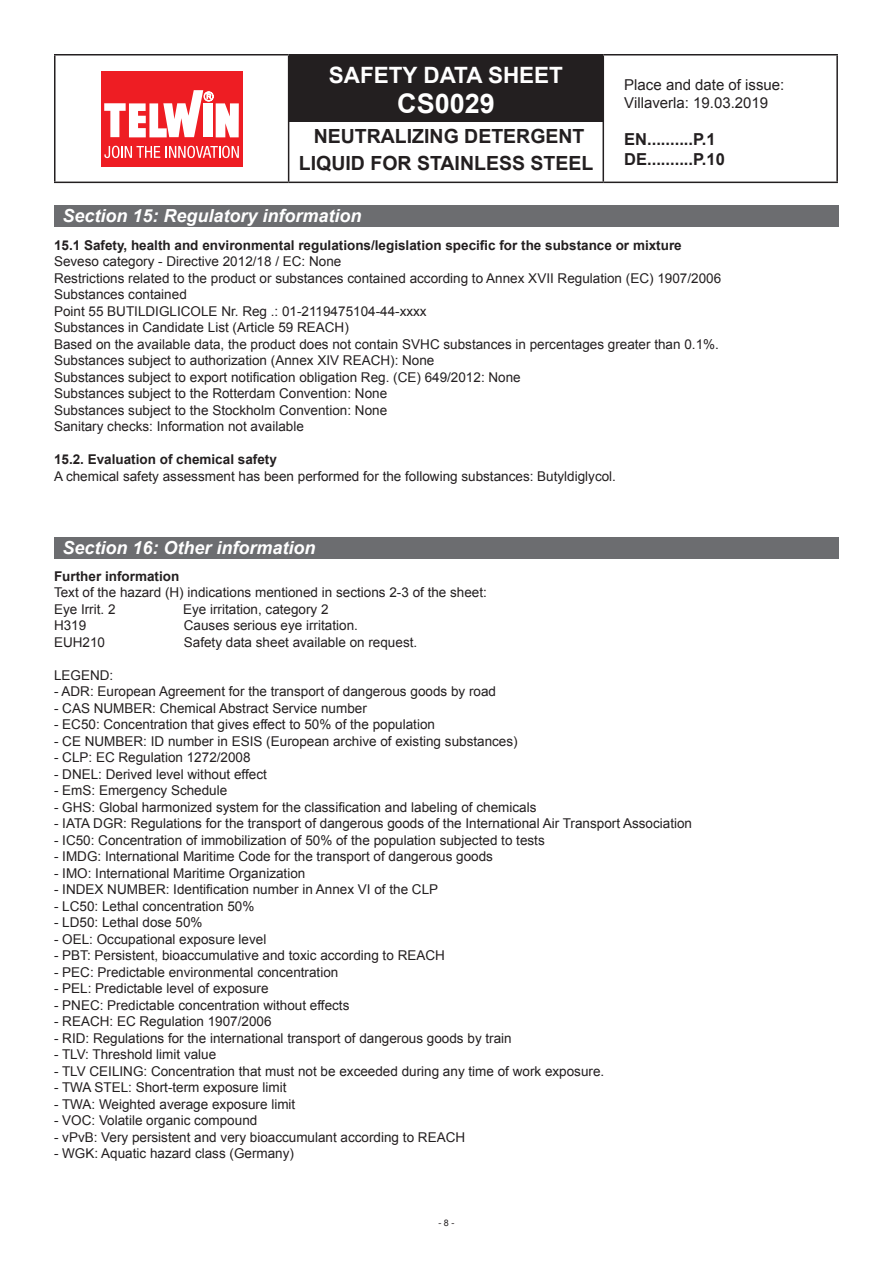
<style>
.page{position:relative;width:893px;height:1263px;background:#fff}
.page>*{position:absolute;margin:0;border:0;box-sizing:border-box;transform-origin:0 0}
.t1{font:700 27px "Arial";color:#fff}
.t2{font:700 22.5px "Arial";color:#fff}
.t3{font:700 19.5px/27px "Arial";color:#231f20;text-align:center}
.t4{font:italic 700 18px "Arial";color:#fff}
.t5{font:700 16.5px/19.8px "Arial";color:#231f20}
.t6{font:15px/18px "Arial";color:#231f20}
.t7{font:13.5px "Arial";color:#231f20}
.t8{font:700 13.5px "Arial";color:#231f20}
.t9{font:9px "Arial";color:#231f20}
</style>
<div class="page">
<div style="left:289px;top:54px;width:314px;height:67px;background:#231f20"></div>
<hr style="left:54px;top:54px;width:235px;height:2px;background:#231f20">
<hr style="left:54px;top:56px;width:2px;height:126px;background:#231f20">
<hr style="left:288px;top:56px;width:1px;height:126px;background:#231f20">
<hr style="left:603px;top:54px;width:235px;height:2px;background:#231f20">
<hr style="left:603px;top:56px;width:1px;height:126px;background:#231f20">
<hr style="left:836px;top:56px;width:2px;height:126px;background:#231f20">
<hr style="left:54px;top:182px;width:235px;height:1px;background:#231f20">
<hr style="left:289px;top:182px;width:314px;height:1px;background:#231f20">
<hr style="left:603px;top:182px;width:235px;height:1px;background:#231f20">
<div style="left:101px;top:71px;width:142px;height:95px;background:#ee1d23"></div>
<svg style="left:104px;top:90px;width:135px;height:47px"></svg>
<svg style="left:104px;top:146px;width:56px;height:12px"></svg>
<svg style="left:166px;top:146px;width:73px;height:12px"></svg>
<div style="left:54px;top:205px;width:785px;height:21px;background:#6c6d70"></div>
<div style="left:54px;top:537px;width:785px;height:21px;background:#6c6d70"></div>
<h2 class="t2" style="left:329px;top:60px;width:236px">SAFETY DATA SHEET</h2>
<h1 class="t1" style="left:397px;top:86px;width:99px">CS0029</h1>
<h3 class="t3" style="left:299px;top:123px;width:296px">NEUTRALIZING DETERGENT<br>LIQUID FOR STAINLESS STEEL</h3>
<p class="t4" style="left:63px;top:204px;width:301px">Section 15: Regulatory information</p>
<p class="t6" style="left:624px;top:76px;width:162px">Place and date of issue:<br>Villaverla: 19.03.2019</p>
<p class="t5" style="left:624px;top:130px;width:102px">EN..........P.1<br>DE..........P.10</p>
<p class="t8" style="left:54px;top:236px;width:629px">15.1 Safety, health and environmental regulations/legislation specific for the substance or mixture</p>
<p class="t7" style="left:54px;top:253px;width:289px">Seveso category - Directive 2012/18 / EC: None</p>
<p class="t7" style="left:54px;top:269px;width:669px">Restrictions related to the product or substances contained according to Annex XVII Regulation (EC) 1907/2006</p>
<p class="t7" style="left:54px;top:286px;width:134px">Substances contained</p>
<p class="t7" style="left:54px;top:302px;width:374px">Point 55 BUTILDIGLICOLE Nr. Reg .: 01-2119475104-44-xxxx</p>
<p class="t7" style="left:54px;top:319px;width:296px">Substances in Candidate List (Article 59 REACH)</p>
<p class="t7" style="left:54px;top:335px;width:666px">Based on the available data, the product does not contain SVHC substances in percentages greater than 0.1%.</p>
<p class="t7" style="left:54px;top:352px;width:382px">Substances subject to authorization (Annex XIV REACH): None</p>
<p class="t7" style="left:54px;top:368px;width:468px">Substances subject to export notification obligation Reg. (CE) 649/2012: None</p>
<p class="t7" style="left:54px;top:385px;width:335px">Substances subject to the Rotterdam Convention: None</p>
<p class="t7" style="left:54px;top:401px;width:335px">Substances subject to the Stockholm Convention: None</p>
<p class="t7" style="left:54px;top:418px;width:251px">Sanitary checks: Information not available</p>
<p class="t8" style="left:54px;top:450px;width:224px">15.2. Evaluation of chemical safety</p>
<p class="t7" style="left:54px;top:467px;width:563px">A chemical safety assessment has been performed for the following substances: Butyldiglycol.</p>
<p class="t4" style="left:63px;top:536px;width:255px">Section 16: Other information</p>
<p class="t8" style="left:54px;top:567px;width:127px">Further information</p>
<p class="t7" style="left:54px;top:584px;width:434px">Text of the hazard (H) indications mentioned in sections 2-3 of the sheet:</p>
<p class="t7" style="left:54px;top:600px;width:63px">Eye Irrit. 2</p>
<p class="t7" style="left:183px;top:600px;width:147px">Eye irritation, category 2</p>
<p class="t7" style="left:54px;top:617px;width:34px">H319</p>
<p class="t7" style="left:184px;top:617px;width:176px">Causes serious eye irritation.</p>
<p class="t7" style="left:54px;top:633px;width:53px">EUH210</p>
<p class="t7" style="left:184px;top:633px;width:235px">Safety data sheet available on request.</p>
<p class="t7" style="left:54px;top:666px;width:61px">LEGEND:</p>
<p class="t7" style="left:54px;top:683px;width:444px">- ADR: European Agreement for the transport of dangerous goods by road</p>
<p class="t7" style="left:54px;top:699px;width:314px">- CAS NUMBER: Chemical Abstract Service number</p>
<p class="t7" style="left:54px;top:716px;width:382px">- EC50: Concentration that gives effect to 50% of the population</p>
<p class="t7" style="left:54px;top:732px;width:465px">- CE NUMBER: ID number in ESIS (European archive of existing substances)</p>
<p class="t7" style="left:54px;top:749px;width:198px">- CLP: EC Regulation 1272/2008</p>
<p class="t7" style="left:54px;top:765px;width:214px">- DNEL: Derived level without effect</p>
<p class="t7" style="left:54px;top:782px;width:175px">- EmS: Emergency Schedule</p>
<p class="t7" style="left:54px;top:798px;width:484px">- GHS: Global harmonized system for the classification and labeling of chemicals</p>
<p class="t7" style="left:54px;top:815px;width:640px">- IATA DGR: Regulations for the transport of dangerous goods of the International Air Transport Association</p>
<p class="t7" style="left:54px;top:831px;width:492px">- IC50: Concentration of immobilization of 50% of the population subjected to tests</p>
<p class="t7" style="left:54px;top:848px;width:440px">- IMDG: International Maritime Code for the transport of dangerous goods</p>
<p class="t7" style="left:54px;top:864px;width:253px">- IMO: International Maritime Organization</p>
<p class="t7" style="left:54px;top:881px;width:386px">- INDEX NUMBER: Identification number in Annex VI of the CLP</p>
<p class="t7" style="left:54px;top:897px;width:202px">- LC50: Lethal concentration 50%</p>
<p class="t7" style="left:54px;top:914px;width:150px">- LD50: Lethal dose 50%</p>
<p class="t7" style="left:54px;top:930px;width:214px">- OEL: Occupational exposure level</p>
<p class="t7" style="left:54px;top:947px;width:392px">- PBT: Persistent, bioaccumulative and toxic according to REACH</p>
<p class="t7" style="left:54px;top:963px;width:286px">- PEC: Predictable environmental concentration</p>
<p class="t7" style="left:54px;top:980px;width:216px">- PEL: Predictable level of exposure</p>
<p class="t7" style="left:54px;top:996px;width:297px">- PNEC: Predictable concentration without effects</p>
<p class="t7" style="left:54px;top:1013px;width:219px">- REACH: EC Regulation 1907/2006</p>
<p class="t7" style="left:54px;top:1029px;width:459px">- RID: Regulations for the international transport of dangerous goods by train</p>
<p class="t7" style="left:54px;top:1046px;width:164px">- TLV: Threshold limit value</p>
<p class="t7" style="left:54px;top:1062px;width:552px">- TLV CEILING: Concentration that must not be exceeded during any time of work exposure.</p>
<p class="t7" style="left:54px;top:1079px;width:234px">- TWA STEL: Short-term exposure limit</p>
<p class="t7" style="left:54px;top:1095px;width:243px">- TWA: Weighted average exposure limit</p>
<p class="t7" style="left:54px;top:1112px;width:205px">- VOC: Volatile organic compound</p>
<p class="t7" style="left:54px;top:1128px;width:413px">- vPvB: Very persistent and very bioaccumulant according to REACH</p>
<p class="t7" style="left:54px;top:1145px;width:242px">- WGK: Aquatic hazard class (Germany)</p>
<p class="t9" style="left:438px;top:1217px;width:18px">-8-</p>
</div>
